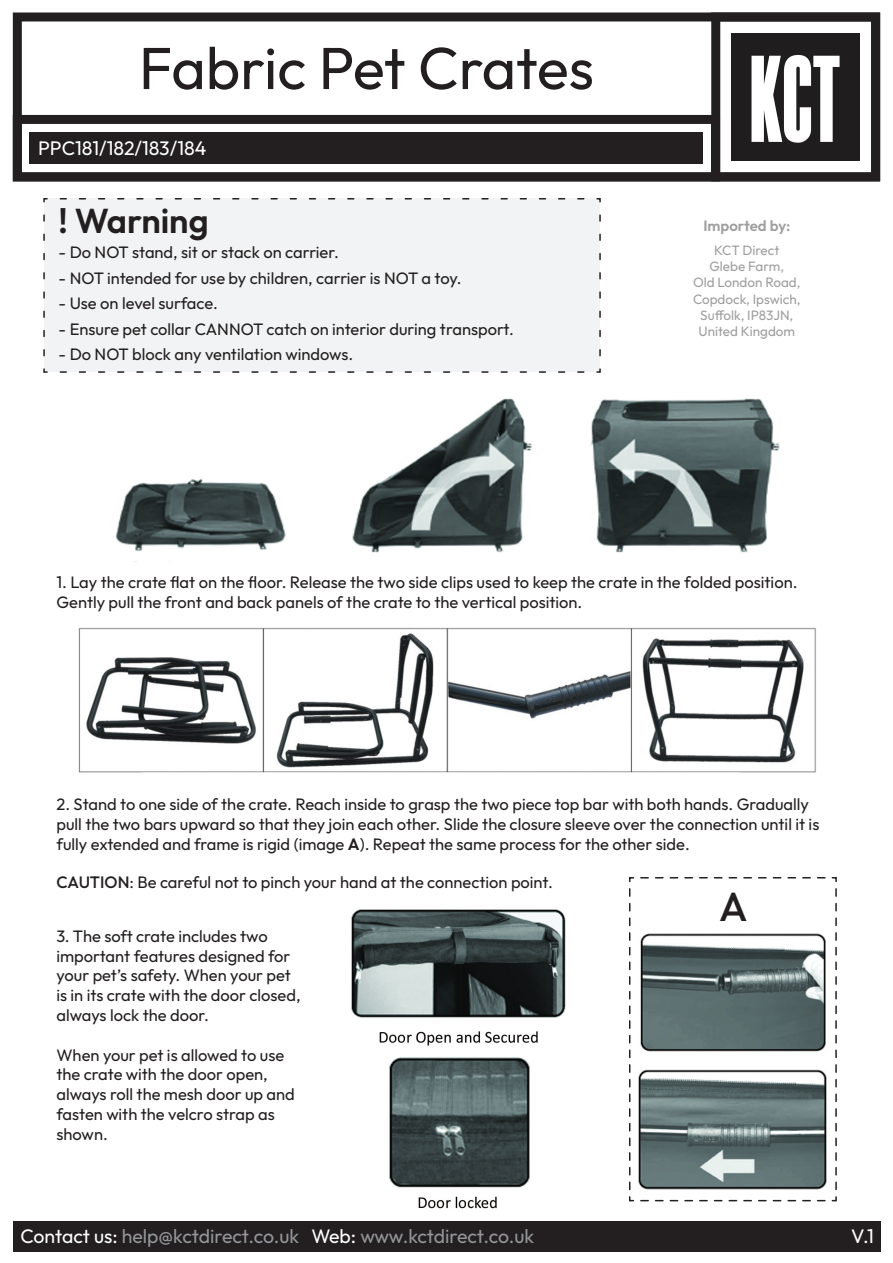
<style>
.page{position:relative;width:893px;height:1263px;background:#fff}
.page>*{position:absolute;margin:0;border:0;box-sizing:border-box;transform-origin:0 0}
.t1{font:59.25px "Outfit";letter-spacing:-.01em;color:#231f20}
.t2{font:500 40.5px "Outfit";color:#231f20}
.t3{font:600 34.5px "Outfit";color:#231f20}
.t4{font:19.5px "Outfit";letter-spacing:-.005em;color:#939598}
.t5{font:19.5px "Outfit";color:#fff}
.t6{font:16.5px/19.8px "Outfit";color:#231f20}
.t7{font:600 15px "Outfit";color:#a09f9f}
.t8{font:13.5px/16.2px "Outfit";color:#a09f9f;text-align:center}
.s1{font-weight:600}
.s2{font-weight:500}
.s3{color:#fff}
</style>
<div class="page">
<svg style="left:13px;top:12px;width:698px;height:103px"></svg>
<div style="left:13px;top:1221px;width:867px;height:31px;background:#231f20"></div>
<svg style="left:711px;top:12px;width:169px;height:169px"></svg>
<svg style="left:13px;top:115px;width:707px;height:66px;fill:#231f20"></svg>
<div style="left:44px;top:199px;width:556px;height:173px;background:#f2f3f4"></div>
<svg style="left:596px;top:368px;width:5px;height:5px"></svg>
<svg style="left:43px;top:368px;width:541px;height:5px"></svg>
<svg style="left:43px;top:198px;width:6px;height:158px"></svg>
<svg style="left:60px;top:198px;width:530px;height:1px"></svg>
<svg style="left:596px;top:198px;width:5px;height:5px"></svg>
<svg style="left:599px;top:215px;width:2px;height:142px"></svg>
<img style="left:389px;top:1057px;width:141px;height:152px">
<img style="left:351px;top:909px;width:215px;height:137px">
<img style="left:115px;top:398px;width:665px;height:155px">
<img style="left:78px;top:627px;width:738px;height:146px">
<svg style="left:629px;top:1196px;width:196px;height:6px"></svg>
<svg style="left:629px;top:877px;width:6px;height:312px"></svg>
<svg style="left:641px;top:877px;width:196px;height:6px"></svg>
<svg style="left:831px;top:889px;width:6px;height:313px"></svg>
<img style="left:634px;top:925px;width:198px;height:271px">
<div style="left:247px;top:755px;width:11px;height:15px;background:#fff"></div>
<div style="left:433px;top:755px;width:11px;height:15px;background:#fff"></div>
<div style="left:619px;top:755px;width:11px;height:15px;background:#fff"></div>
<div style="left:802px;top:755px;width:11px;height:15px;background:#fff"></div>
<h1 class="t1" style="left:139px;top:31px;width:457px">Fabric Pet Crates</h1>
<p class="t5" style="left:38px;top:136px;width:170px">PPC181/182/183/184</p>
<h3 class="t3" style="left:59px;top:198px;width:152px">! Warning</h3>
<p class="t6" style="left:59px;top:243px;width:282px">- Do NOT stand, sit or stack on carrier.</p>
<p class="t6" style="left:59px;top:268px;width:404px">- NOT intended for use by children, carrier is NOT a toy.</p>
<p class="t6" style="left:59px;top:294px;width:161px">- Use on level surface.</p>
<p class="t6" style="left:59px;top:319px;width:457px">- Ensure pet collar CANNOT catch on interior during transport.</p>
<p class="t6" style="left:59px;top:345px;width:296px">- Do NOT block any ventilation windows.</p>
<p class="t7" style="left:703px;top:216px;width:88px">Imported by:</p>
<p class="t8" style="left:693px;top:243px;width:109px">KCT Direct<br>Glebe Farm,<br>Old London Road,<br>Copdock, Ipswich,<br>Suffolk, IP83JN,<br>United Kingdom</p>
<p class="t6" style="left:56px;top:573px;width:742px">1. Lay the crate flat on the floor. Release the two side clips used to keep the crate in the folded position.<br>Gently pull the front and back panels of the crate to the vertical position.</p>
<p class="t6" style="left:56px;top:795px;width:764px">2. Stand to one side of the crate. Reach inside to grasp the two piece top bar with both hands. Gradually pull the two bars upward so that they join each other. Slide the closure sleeve over the connection until it is fully extended and frame is rigid (image <span class="s1">A</span>). Repeat the same process for the other side.</p>
<p class="t6" style="left:56px;top:873px;width:498px"><span class="s2">CAUTION</span>: Be careful not to pinch your hand at the connection point.</p>
<p class="t6" style="left:56px;top:926px;width:246px">3. The soft crate includes two important features designed for your pet’s safety. When your pet is in its crate with the door closed, always lock the door.</p>
<p class="t6" style="left:56px;top:1045px;width:240px">When your pet is allowed to use the crate with the door open, always roll the mesh door up and fasten with the velcro strap as shown.</p>
<h2 class="t2" style="left:719px;top:880px;width:30px">A</h2>
<p class="t4" style="left:20px;top:1224px;width:515px"><span class="s3">Contact us:</span> help@kctdirect.co.uk <span class="s3">Web:</span> www.kctdirect.co.uk</p>
<p class="t5" style="left:851px;top:1224px;width:24px">V.1</p>
</div>
